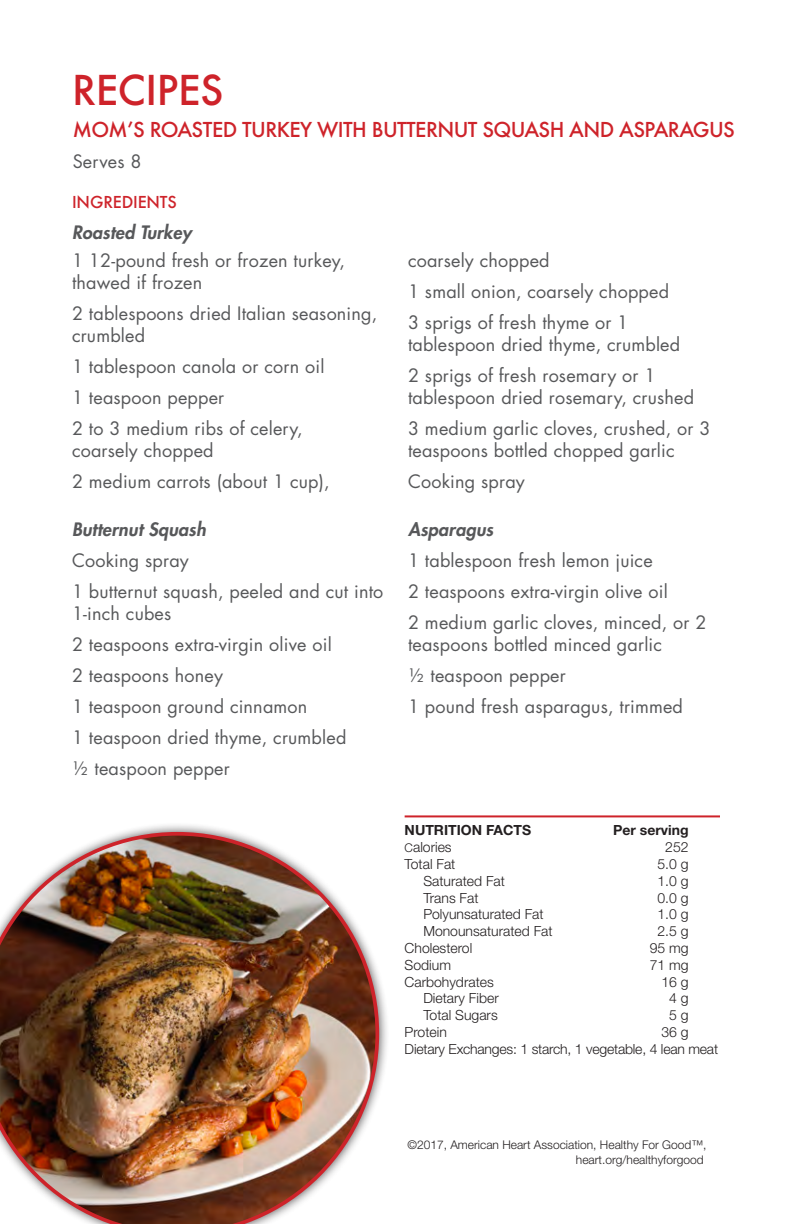
<style>
.page{position:relative;width:792px;height:1224px;background:#fff}
.page>*{position:absolute;margin:0;border:0;box-sizing:border-box;transform-origin:0 0}
.t1{font:500 40px "Futura";letter-spacing:-.01em;color:#ce232a}
.t2{font:500 20px "Futura";letter-spacing:-.03em;color:#ce232a}
.Normal__Web{font:18px/22px "Futura Std";letter-spacing:.01em;color:#57585a}
.Normal__Web-2{font:italic 800 18px "Futura Std";letter-spacing:.01em;color:#57585a}
.t3{font:500 16px "Futura";letter-spacing:-.01em;color:#ce232a}
.t4{font:300 14px "Helvetica Neue LT Std";color:#231f20}
.t5{font:700 14px "Helvetica Neue LT Std";color:#231f20}
.t6{font:300 12px/14.4px "Helvetica Neue LT Std";color:#231f20;text-align:right}
.s1{font-size:12px}
</style>
<div class="page">
<hr style="left:405px;top:815px;width:315px;height:2px;background:#ce232a">
<div style="left:0;top:822px;width:389px;height:402px;background:#231f20;opacity:.75"></div>
<img style="left:0;top:832px;width:379px;height:392px">
<p class="t1" style="left:72px;top:63px;width:153px">RECIPES</p>
<p class="t2" style="left:73px;top:116px;width:664px">MOM’S ROASTED TURKEY WITH BUTTERNUT SQUASH AND ASPARAGUS</p>
<p class="Normal__Web" style="left:73px;top:151px;width:70px">Serves 8</p>
<p class="t3" style="left:72px;top:191px;width:106px">INGREDIENTS</p>
<p class="Normal__Web-2" style="left:72px;top:221px;width:121px">Roasted Turkey</p>
<p class="Normal__Web" style="left:72px;top:249px;width:275px">1 12-pound fresh or frozen turkey, thawed if frozen</p>
<p class="Normal__Web" style="left:72px;top:302px;width:307px">2 tablespoons dried Italian seasoning, crumbled</p>
<p class="Normal__Web" style="left:72px;top:355px;width:254px">1 tablespoon canola or corn oil</p>
<p class="Normal__Web" style="left:72px;top:386px;width:154px">1 teaspoon pepper</p>
<p class="Normal__Web" style="left:72px;top:417px;width:232px">2 to 3 medium ribs of celery, coarsely chopped</p>
<p class="Normal__Web" style="left:72px;top:470px;width:259px">2 medium carrots (about 1 cup),</p>
<p class="Normal__Web-2" style="left:72px;top:518px;width:135px">Butternut Squash</p>
<p class="Normal__Web" style="left:72px;top:550px;width:118px">Cooking spray</p>
<p class="Normal__Web" style="left:72px;top:581px;width:313px">1 butternut squash, peeled and cut into<br>1-inch cubes</p>
<p class="Normal__Web" style="left:72px;top:634px;width:261px">2 teaspoons extra-virgin olive oil</p>
<p class="Normal__Web" style="left:72px;top:665px;width:153px">2 teaspoons honey</p>
<p class="Normal__Web" style="left:72px;top:696px;width:237px">1 teaspoon ground cinnamon</p>
<p class="Normal__Web" style="left:72px;top:727px;width:276px">1 teaspoon dried thyme, crumbled</p>
<p class="Normal__Web" style="left:72px;top:758px;width:159px">½ teaspoon pepper</p>
<p class="Normal__Web" style="left:408px;top:249px;width:143px">coarsely chopped</p>
<p class="Normal__Web" style="left:408px;top:280px;width:263px">1 small onion, coarsely chopped</p>
<p class="Normal__Web" style="left:408px;top:311px;width:274px">3 sprigs of fresh thyme or 1 tablespoon dried thyme, crumbled</p>
<p class="Normal__Web" style="left:408px;top:364px;width:288px">2 sprigs of fresh rosemary or 1 tablespoon dried rosemary, crushed</p>
<p class="Normal__Web" style="left:408px;top:417px;width:304px">3 medium garlic cloves, crushed, or 3 teaspoons bottled chopped garlic</p>
<p class="Normal__Web" style="left:408px;top:470px;width:118px">Cooking spray</p>
<p class="Normal__Web-2" style="left:408px;top:518px;width:87px">Asparagus</p>
<p class="Normal__Web" style="left:408px;top:550px;width:246px">1 tablespoon fresh lemon juice</p>
<p class="Normal__Web" style="left:408px;top:581px;width:261px">2 teaspoons extra-virgin olive oil</p>
<p class="Normal__Web" style="left:408px;top:612px;width:300px">2 medium garlic cloves, minced, or 2 teaspoons bottled minced garlic</p>
<p class="Normal__Web" style="left:408px;top:665px;width:159px">½ teaspoon pepper</p>
<p class="Normal__Web" style="left:408px;top:696px;width:277px">1 pound fresh asparagus, trimmed</p>
<p class="t5" style="left:405px;top:822px;width:128px">NUTRITION FACTS</p>
<p class="t5" style="left:613px;top:822px;width:77px">Per serving</p>
<p class="t4" style="left:405px;top:839px;width:49px"><span class="s1">C</span>alories</p>
<p class="t4" style="left:665px;top:839px;width:25px">252</p>
<p class="t4" style="left:405px;top:855px;width:52px">Total Fat</p>
<p class="t4" style="left:658px;top:855px;width:33px">5.0 g</p>
<p class="t4" style="left:423px;top:872px;width:83px">Saturated Fat</p>
<p class="t4" style="left:658px;top:872px;width:33px">1.0 g</p>
<p class="t4" style="left:423px;top:889px;width:57px">Trans Fat</p>
<p class="t4" style="left:658px;top:889px;width:33px">0.0 g</p>
<p class="t4" style="left:423px;top:906px;width:122px">Polyunsaturated Fat</p>
<p class="t4" style="left:658px;top:906px;width:33px">1.0 g</p>
<p class="t4" style="left:423px;top:923px;width:131px">Monounsaturated Fat</p>
<p class="t4" style="left:658px;top:923px;width:33px">2.5 g</p>
<p class="t4" style="left:405px;top:939px;width:69px">Cholesterol</p>
<p class="t4" style="left:650px;top:939px;width:40px">95 mg</p>
<p class="t4" style="left:405px;top:956px;width:48px">Sodium</p>
<p class="t4" style="left:650px;top:956px;width:40px">71 mg</p>
<p class="t4" style="left:405px;top:973px;width:91px">Carbohydrates</p>
<p class="t4" style="left:661px;top:973px;width:29px">16 g</p>
<p class="t4" style="left:423px;top:990px;width:77px">Dietary Fiber</p>
<p class="t4" style="left:669px;top:990px;width:21px">4 g</p>
<p class="t4" style="left:423px;top:1007px;width:76px">Total Sugars</p>
<p class="t4" style="left:669px;top:1007px;width:21px">5 g</p>
<p class="t4" style="left:405px;top:1023px;width:44px">Protein</p>
<p class="t4" style="left:661px;top:1023px;width:29px">36 g</p>
<p class="t4" style="left:405px;top:1040px;width:315px">Dietary Exchanges: 1 starch, 1 vegetable, 4 lean meat</p>
<p class="t6" style="left:407px;top:1138px;width:301px">©2017, American Heart Association, Healthy For Good™, heart.org/healthyforgood</p>
</div>
